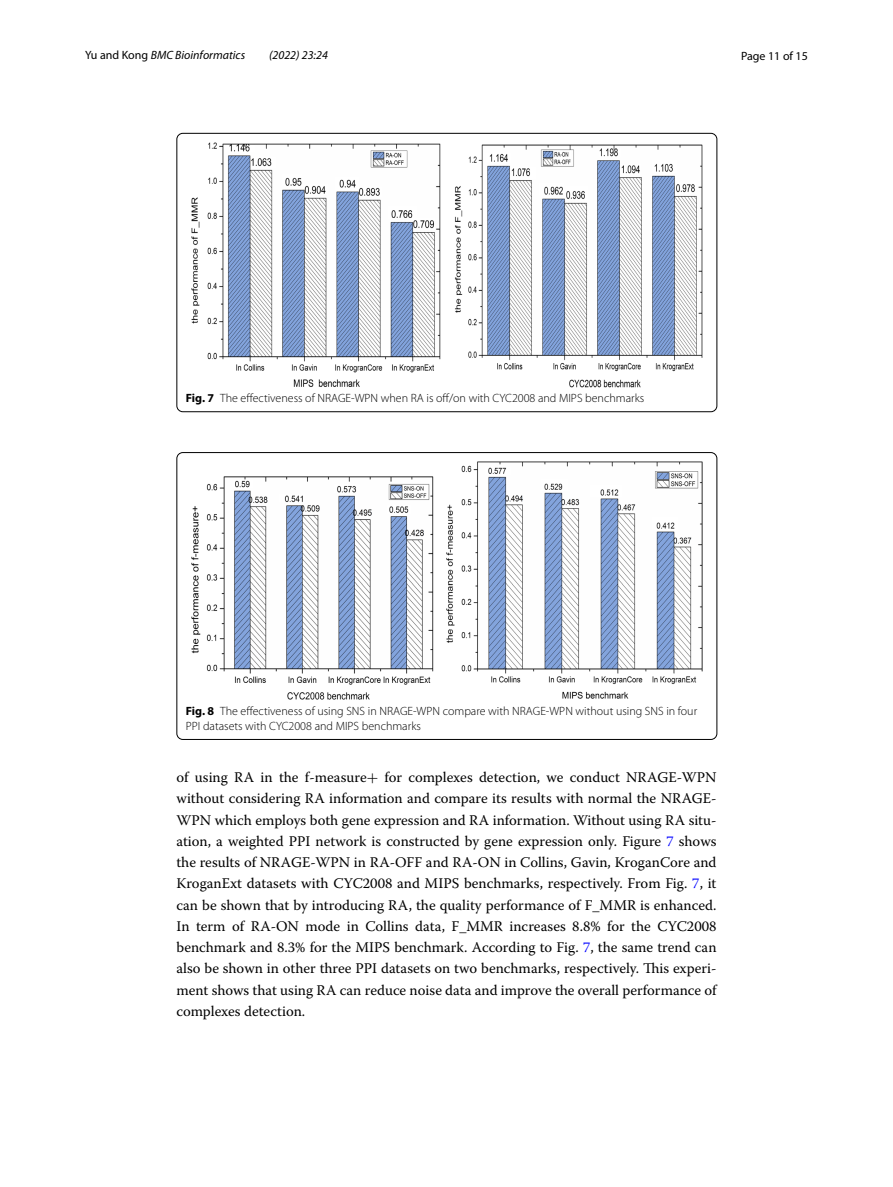
<style>
.page{position:relative;width:893px;height:1187px;background:#fff}
.page>*{position:absolute;margin:0;border:0;box-sizing:border-box;transform-origin:0 0}
.t1{font:14.7px/21.3px "Warnock Pro";color:#000;text-align:justify}
.t2{font:300 12px/15px "Myriad Pro";color:#000}
.t3{font:italic 12px "Myriad Pro";color:#000}
.t4{font:12px "Myriad Pro";color:#000}
.s1{font-style:normal}
.s2{font-weight:700}
.s3{font-family:"MTSY"}
.s4{color:#00f}
</style>
<div class="page">
<img style="left:192px;top:142px;width:510px;height:245px">
<div style="left:177px;top:133px;width:540px;height:279px;border:1px solid #000;border-radius:6px"></div>
<img style="left:192px;top:461px;width:510px;height:238px">
<div style="left:177px;top:452px;width:540px;height:287px;border:1px solid #000;border-radius:6px"></div>
<p class="t3" style="left:85px;top:48px;width:162px"><span class="s1">Yu and Kong</span> BMC Bioinformatics</p>
<p class="t3" style="left:269px;top:48px;width:60px">(2022) 23:24</p>
<p class="t4" style="left:741px;top:48px;width:68px">Page 11 of 15</p>
<p class="t2" style="left:186px;top:391px;width:460px"><span class="s2">Fig. 7</span> The effectiveness of NRAGE-WPN when RA is off/on with CYC2008 and MIPS benchmarks</p>
<p class="t2" style="left:186px;top:703px;width:513px"><span class="s2">Fig. 8</span> The effectiveness of using SNS in NRAGE-WPN compare with NRAGE-WPN without using SNS in four<br>PPI datasets with CYC2008 and MIPS benchmarks</p>
<p class="t1" style="left:176px;top:766px;width:542px">of using RA in the f-measure<span class="s3">+</span> for complexes detection, we conduct NRAGE-WPN without considering RA information and compare its results with normal the NRAGE-WPN which employs both gene expression and RA information. Without using RA situ&shy;ation, a weighted PPI network is constructed by gene expression only. Figure <span class="s4">7</span> shows the results of NRAGE-WPN in RA-OFF and RA-ON in Collins, Gavin, KroganCore and KroganExt datasets with CYC2008 and MIPS benchmarks, respectively. From Fig. <span class="s4">7</span>, it can be shown that by introducing RA, the quality performance of F_MMR is enhanced.<br>In term of RA-ON mode in Collins data, F_MMR increases 8.8% for the CYC2008 benchmark and 8.3% for the MIPS benchmark. According to Fig. <span class="s4">7</span>, the same trend can also be shown in other three PPI datasets on two benchmarks, respectively. This experi&shy;ment shows that using RA can reduce noise data and improve the overall performance of complexes detection.</p>
</div>
